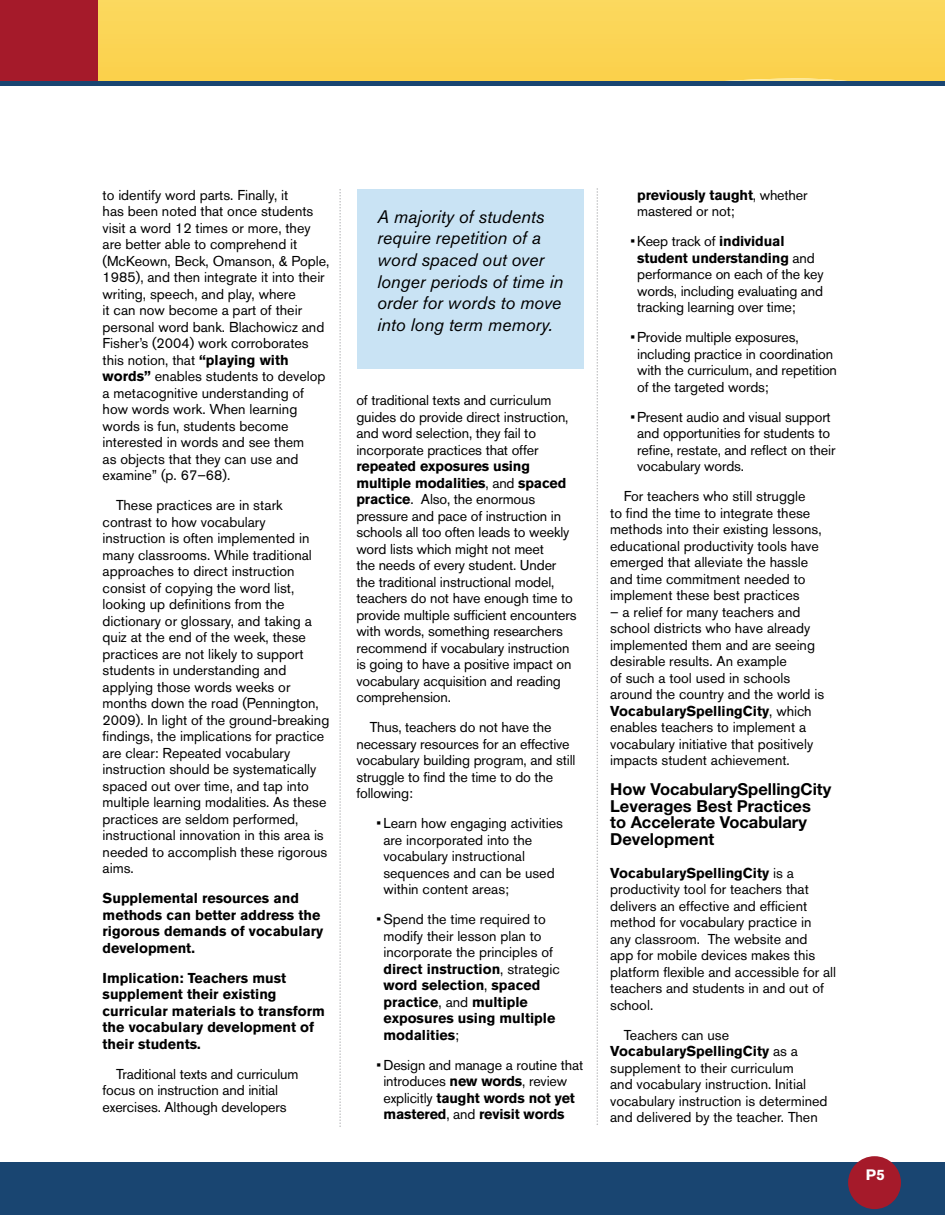
<style>
.page{position:relative;width:945px;height:1215px;background:#fff}
.page>*{position:absolute;margin:0;border:0;box-sizing:border-box;transform-origin:0 0}
.t1{font:italic 18px/21.6px "Akzidenz Grotesk BE";color:#000}
.t2{font:700 16.5px/16.5px "Helvetica Neue LT Std";color:#000}
.t3{font:700 15px "Akzidenz Grotesk BE";color:#fff}
.t4{font:14.25px/16.5px "Akzidenz Grotesk BE";color:#000}
.t5{font:700 14.25px/16.5px "Akzidenz Grotesk BE";color:#000}
.s1{font-weight:700}
</style>
<div class="page">
<svg style="left:597px;top:188px;width:1px;height:937px"></svg>
<svg style="left:339px;top:189px;width:2px;height:938px"></svg>
<svg style="left:98px;top:0;width:847px;height:81px;background:#fbd454"></svg>
<img style="left:688px;top:78px;width:184px;height:3px">
<div style="left:0;top:1162px;width:945px;height:52px;background:#194571"></div>
<div style="left:0;top:0;width:98px;height:81px;background:#a51a2a"></div>
<div style="left:848px;top:1156px;width:53px;height:53px;background:#a51a2a;border-radius:50%"></div>
<div style="left:0;top:81px;width:945px;height:5px;background:#194571"></div>
<div style="left:357px;top:189px;width:227px;height:180px;background:#c9e3f4"></div>
<p class="t4" style="left:103px;top:186px;width:228px">to identify word parts. Finally, it<br>has been noted that once students visit a word 12 times or more, they are better able to comprehend it (McKeown, Beck, Omanson, &amp; Pople,<br>1985), and then integrate it into their writing, speech, and play, where<br>it can now become a part of their personal word bank. Blachowicz and<br>Fisher’s (2004) work corroborates this notion, that <span class="s1">“playing with words”</span> enables students to develop a metacognitive understanding of how words work. When learning words is fun, students become interested in words and see them<br>as objects that they can use and examine” (p. 67–68).</p>
<p class="t4" style="left:103px;top:497px;width:228px;text-indent:13px">These practices are in stark contrast to how vocabulary instruction is often implemented in many classrooms. While traditional approaches to direct instruction consist of copying the word list, looking up definitions from the dictionary or glossary, and taking a quiz at the end of the week, these practices are not likely to support students in understanding and applying those words weeks or months down the road (Pennington, 2009). In light of the ground-breaking findings, the implications for practice are clear: Repeated vocabulary instruction should be systematically spaced out over time, and tap into multiple learning modalities. As these practices are seldom performed, instructional innovation in this area is needed to accomplish these rigorous aims.</p>
<p class="t5" style="left:103px;top:890px;width:222px">Supplemental resources and methods can better address the rigorous demands of vocabulary development.</p>
<p class="t5" style="left:103px;top:970px;width:224px">Implication: Teachers must supplement their existing curricular materials to transform the vocabulary development of their students.</p>
<p class="t4" style="left:103px;top:1065px;width:197px;text-indent:13px">Traditional texts and curriculum focus on instruction and initial exercises. Although developers</p>
<p class="t1" style="left:377px;top:206px;width:188px">A majority of students require repetition of a word spaced out over longer periods of time in order for words to move into long term memory.</p>
<p class="t4" style="left:356px;top:392px;width:214px">of traditional texts and curriculum guides do provide direct instruction, and word selection, they fail to incorporate practices that offer</p>
<p class="t4" style="left:356px;top:458px;width:222px"><span class="s1">repeated exposures using multiple modalities</span>, and <span class="s1">spaced practice</span>. Also, the enormous pressure and pace of instruction in schools all too often leads to weekly word lists which might not meet<br>the needs of every student. Under the traditional instructional model, teachers do not have enough time to provide multiple sufficient encounters with words, something researchers recommend if vocabulary instruction is going to have a positive impact on vocabulary acquisition and reading comprehension.</p>
<p class="t4" style="left:356px;top:719px;width:221px;text-indent:13px">Thus, teachers do not have the necessary resources for an effective vocabulary building program, and still struggle to find the time to do the following:</p>
<p class="t4" style="left:383px;top:815px;width:181px;text-indent:-7px">• Learn how engaging activities are incorporated into the vocabulary instructional sequences and can be used within content areas;</p>
<p class="t4" style="left:383px;top:911px;width:178px;text-indent:-7px">• Spend the time required to modify their lesson plan to incorporate the principles of <span class="s1">direct instruction</span>, strategic <span class="s1">word selection</span>, <span class="s1">spaced practice</span>, and <span class="s1">multiple exposures using multiple modalities</span>;</p>
<p class="t4" style="left:383px;top:1056px;width:201px;text-indent:-7px">• Design and manage a routine that introduces <span class="s1">new words</span>, review explicitly <span class="s1">taught words not yet mastered</span>, and <span class="s1">revisit words</span></p>
<p class="t4" style="left:637px;top:186px;width:172px"><span class="s1">previously taught</span>, whether mastered or not;</p>
<p class="t4" style="left:637px;top:233px;width:188px;text-indent:-7px">• Keep track of <span class="s1">individual student understanding</span> and performance on each of the key words, including evaluating and tracking learning over time;</p>
<p class="t4" style="left:637px;top:329px;width:201px;text-indent:-7px">• Provide multiple exposures, including practice in coordination with the curriculum, and repetition of the targeted words;</p>
<p class="t4" style="left:637px;top:408px;width:200px;text-indent:-7px">• Present audio and visual support and opportunities for students to refine, restate, and reflect on their vocabulary words.</p>
<p class="t4" style="left:610px;top:488px;width:213px;text-indent:13px">For teachers who still struggle<br>to find the time to integrate these methods into their existing lessons, educational productivity tools have emerged that alleviate the hassle and time commitment needed to implement these best practices</p>
<p class="t4" style="left:610px;top:603px;width:216px">– a relief for many teachers and school districts who have already implemented them and are seeing desirable results. An example<br>of such a tool used in schools around the country and the world is<br><span class="s1">VocabularySpellingCity</span>, which enables teachers to implement a vocabulary initiative that positively impacts student achievement.</p>
<p class="t2" style="left:610px;top:781px;width:223px">How VocabularySpellingCity<br>Leverages Best Practices<br>to Accelerate Vocabulary<br>Development</p>
<p class="t4" style="left:610px;top:864px;width:227px"><span class="s1">VocabularySpellingCity</span> is a productivity tool for teachers that delivers an effective and efficient method for vocabulary practice in<br>any classroom. The website and<br>app for mobile devices makes this platform flexible and accessible for all teachers and students in and out of school.</p>
<p class="t4" style="left:610px;top:1026px;width:219px;text-indent:13px">Teachers can use<br><span class="s1">VocabularySpellingCity</span> as a supplement to their curriculum<br>and vocabulary instruction. Initial vocabulary instruction is determined and delivered by the teacher. Then</p>
<p class="t3" style="left:866px;top:1166px;width:20px">P5</p>
</div>
